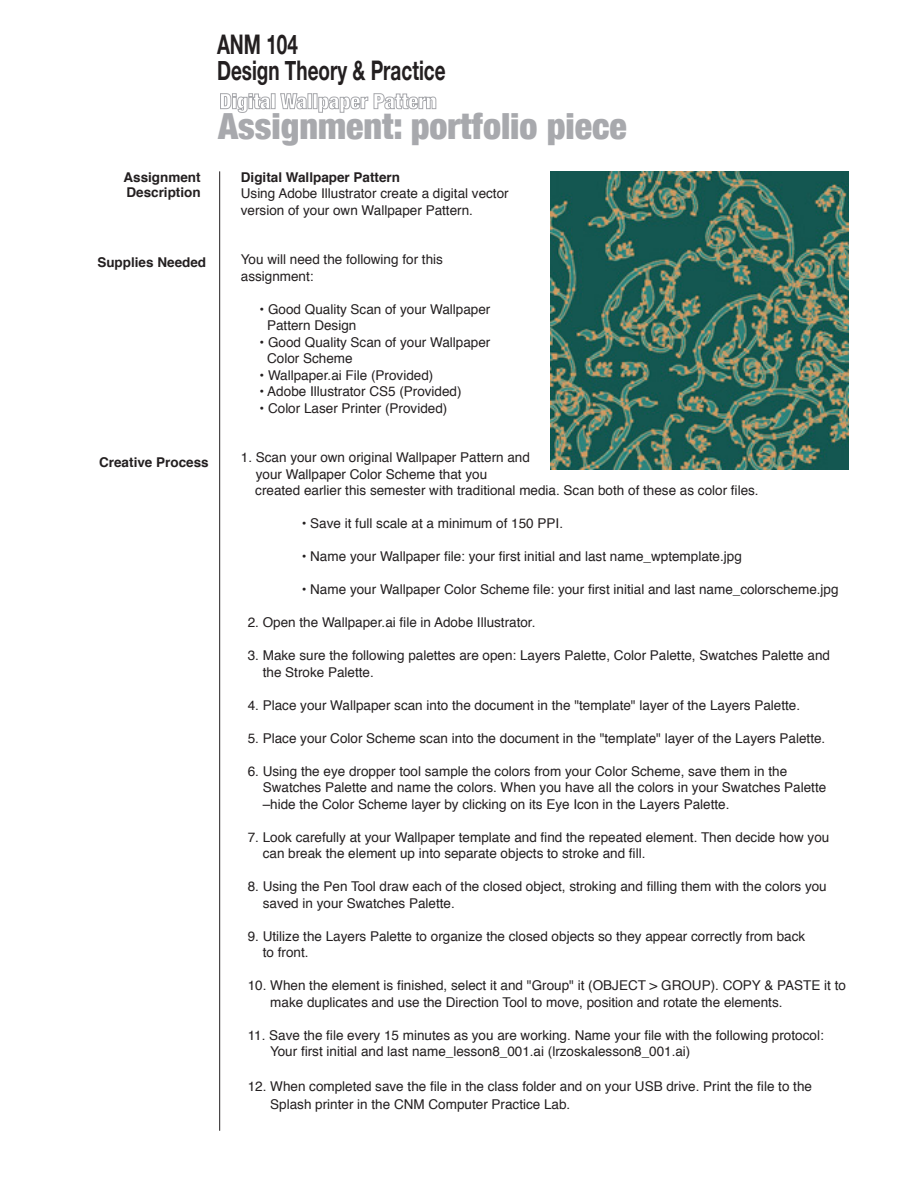
<style>
.page{position:relative;width:918px;height:1188px;background:#fff}
.page>*{position:absolute;margin:0;border:0;box-sizing:border-box;transform-origin:0 0}
.t1{font:900 condensed 36px "Helvetica Neue";color:#a8a9ad}
.t2{font:700 27px "Helvetica Neue";color:#231f20;scale:.7 1}
.t3{font:13.5px/16.5px "Helvetica";color:#231f20}
.t4{font:700 13.5px "Helvetica";color:#231f20}
</style>
<div class="page">
<svg style="left:220px;top:93px;width:51px;height:20px"></svg>
<div style="left:271px;top:93px;width:4px;height:16px;border:1px solid #a8a9ad"></div>
<svg style="left:280px;top:93px;width:28px;height:17px"></svg>
<div style="left:308px;top:93px;width:4px;height:16px;border:1px solid #a8a9ad"></div>
<div style="left:313px;top:93px;width:4px;height:16px;border:1px solid #a8a9ad"></div>
<svg style="left:318px;top:93px;width:119px;height:20px"></svg>
<img style="left:551px;top:172px;width:297px;height:297px">
<hr style="left:219px;top:171px;width:1px;height:960px;background:#231f20">
<p class="t2" style="left:217px;top:28px;width:117px">ANM 104</p>
<p class="t2" style="left:217px;top:54px;width:328px">Design Theory &amp; Practice</p>
<p class="t1" style="left:218px;top:104px;width:410px">Assignment: portfolio piece</p>
<p class="t4" style="left:123px;top:166px;width:79px">Assignment</p>
<p class="t4" style="left:126px;top:181px;width:76px">Description</p>
<p class="t4" style="left:97px;top:251px;width:110px">Supplies Needed</p>
<p class="t4" style="left:99px;top:451px;width:111px">Creative Process</p>
<p class="t4" style="left:241px;top:166px;width:161px">Digital Wallpaper Pattern</p>
<p class="t3" style="left:241px;top:186px;width:269px">Using Adobe Illustrator create a digital vector version of your own Wallpaper Pattern.</p>
<p class="t3" style="left:241px;top:252px;width:204px">You will need the following for this</p>
<p class="t3" style="left:241px;top:268px;width:74px">assignment:</p>
<p class="t3" style="left:260px;top:301px;width:232px">• Good Quality Scan of your Wallpaper</p>
<p class="t3" style="left:267px;top:318px;width:91px">Pattern Design</p>
<p class="t3" style="left:260px;top:334px;width:232px">• Good Quality Scan of your Wallpaper</p>
<p class="t3" style="left:267px;top:351px;width:87px">Color Scheme</p>
<p class="t3" style="left:260px;top:367px;width:175px">• Wallpaper.ai File (Provided)</p>
<p class="t3" style="left:260px;top:384px;width:204px">• Adobe Illustrator CS5 (Provided)</p>
<p class="t3" style="left:260px;top:400px;width:189px">• Color Laser Printer (Provided)</p>
<p class="t3" style="left:241px;top:450px;width:291px">1. Scan your own original Wallpaper Pattern and</p>
<p class="t3" style="left:256px;top:466px;width:233px">your Wallpaper Color Scheme that you</p>
<p class="t3" style="left:255px;top:482px;width:505px">created earlier this semester with traditional media. Scan both of these as color files.</p>
<p class="t3" style="left:302px;top:515px;width:263px">• Save it full scale at a minimum of 150 PPI.</p>
<p class="t3" style="left:302px;top:548px;width:442px">• Name your Wallpaper file: your first initial and last name_wptemplate.jpg</p>
<p class="t3" style="left:302px;top:581px;width:538px">• Name your Wallpaper Color Scheme file: your first initial and last name_colorscheme.jpg</p>
<p class="t3" style="left:248px;top:614px;width:289px">2. Open the Wallpaper.ai file in Adobe Illustrator.</p>
<p class="t3" style="left:248px;top:647px;width:584px">3. Make sure the following palettes are open: Layers Palette, Color Palette, Swatches Palette and</p>
<p class="t3" style="left:263px;top:664px;width:113px">the Stroke Palette.</p>
<p class="t3" style="left:248px;top:697px;width:554px">4. Place your Wallpaper scan into the document in the "template" layer of the Layers Palette.</p>
<p class="t3" style="left:248px;top:730px;width:579px">5. Place your Color Scheme scan into the document in the "template" layer of the Layers Palette.</p>
<p class="t3" style="left:248px;top:763px;width:541px">6. Using the eye dropper tool sample the colors from your Color Scheme, save them in the</p>
<p class="t3" style="left:263px;top:779px;width:565px">Swatches Palette and name the colors. When you have all the colors in your Swatches Palette</p>
<p class="t3" style="left:263px;top:796px;width:468px">–hide the Color Scheme layer by clicking on its Eye Icon in the Layers Palette.</p>
<p class="t3" style="left:248px;top:829px;width:583px">7. Look carefully at your Wallpaper template and find the repeated element. Then decide how you</p>
<p class="t3" style="left:263px;top:845px;width:384px">can break the element up into separate objects to stroke and fill.</p>
<p class="t3" style="left:248px;top:878px;width:581px">8. Using the Pen Tool draw each of the closed object, stroking and filling them with the colors you</p>
<p class="t3" style="left:263px;top:895px;width:194px">saved in your Swatches Palette.</p>
<p class="t3" style="left:248px;top:928px;width:559px">9. Utilize the Layers Palette to organize the closed objects so they appear correctly from back</p>
<p class="t3" style="left:263px;top:944px;width:47px">to front.</p>
<p class="t3" style="left:248px;top:977px;width:600px">10. When the element is finished, select it and "Group" it (OBJECT &gt; GROUP). COPY &amp; PASTE it to</p>
<p class="t3" style="left:270px;top:994px;width:514px">make duplicates and use the Direction Tool to move, position and rotate the elements.</p>
<p class="t3" style="left:248px;top:1027px;width:577px">11. Save the file every 15 minutes as you are working. Name your file with the following protocol:</p>
<p class="t3" style="left:270px;top:1043px;width:422px">Your first initial and last name_lesson8_001.ai (lrzoskalesson8_001.ai)</p>
<p class="t3" style="left:248px;top:1078px;width:566px">12. When completed save the file in the class folder and on your USB drive. Print the file to the</p>
<p class="t3" style="left:270px;top:1096px;width:302px">Splash printer in the CNM Computer Practice Lab.</p>
</div>
